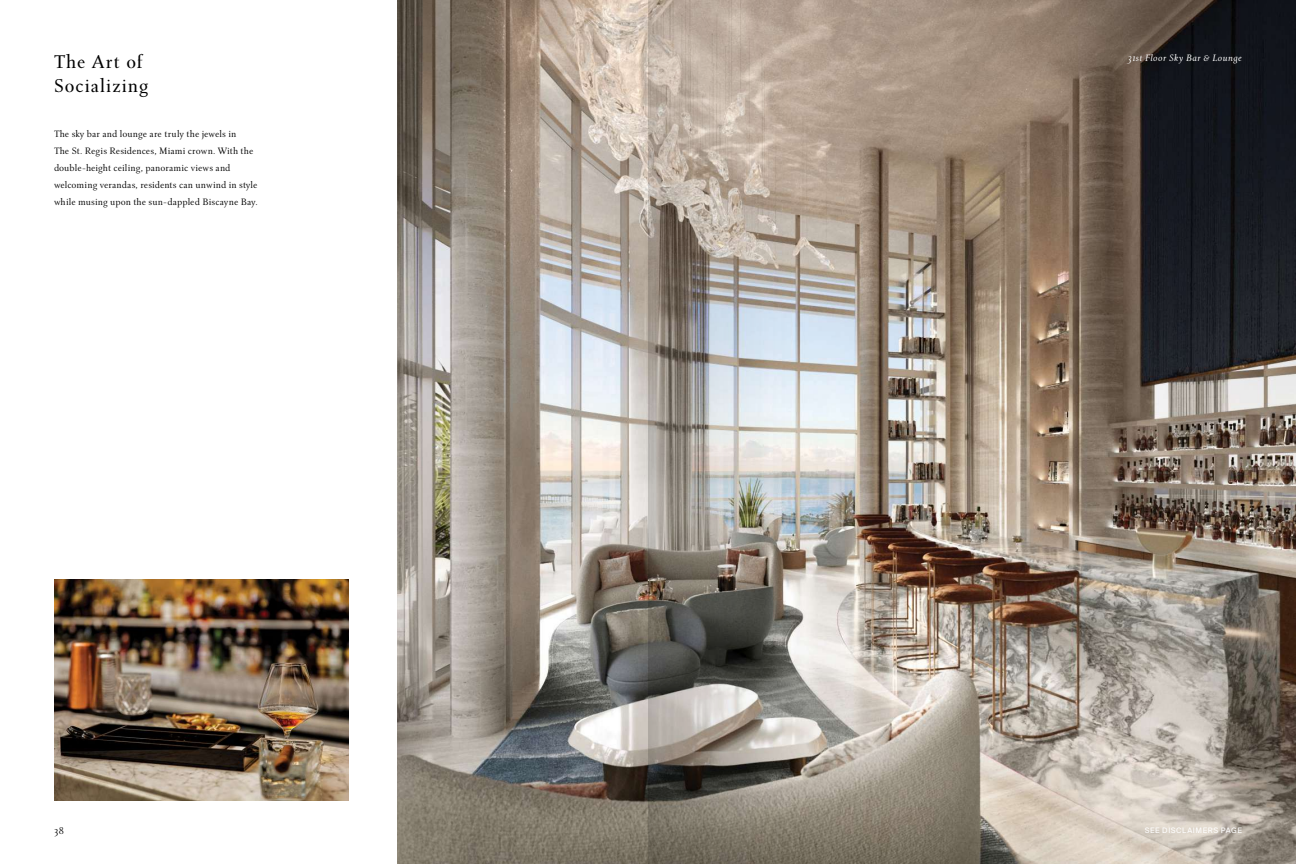
<style>
.page{position:relative;width:1296px;height:864px;background:#fff}
.page>*{position:absolute;margin:0;border:0;box-sizing:border-box;transform-origin:0 0}
.t1{font:20px/24px "Roos St Regis Display";letter-spacing:.05em;color:#000}
.t2{font:10px/17px "Roos St Regis Text";letter-spacing:.005em;color:#000}
.t3{font:italic 10px "Roos St Regis Text";letter-spacing:.025em;color:#fff}
.t4{font:7.5px "Suisse Intl";letter-spacing:.07em;color:#fff}
</style>
<div class="page">
<img style="left:397px;top:0;width:899px;height:864px">
<img style="left:54px;top:579px;width:295px;height:222px">
<svg style="left:648px;top:0;width:146px;height:864px;background:#9e988f"></svg>
<h1 class="t1" style="left:54px;top:50px;width:96px">The Art of<br>Socializing</h1>
<p class="t2" style="left:54px;top:125px;width:205px">The sky bar and lounge are truly the jewels in<br>The St. Regis Residences, Miami crown. With the double-height ceiling, panoramic views and welcoming verandas, residents can unwind in style while musing upon the sun-dappled Biscayne Bay.</p>
<p class="t3" style="left:1128px;top:52px;width:116px">31st Floor Sky Bar &amp; Lounge</p>
<p class="t2" style="left:54px;top:822px;width:12px">38</p>
<p class="t4" style="left:1145px;top:826px;width:99px">SEE DISCLAIMERS PAGE</p>
</div>
